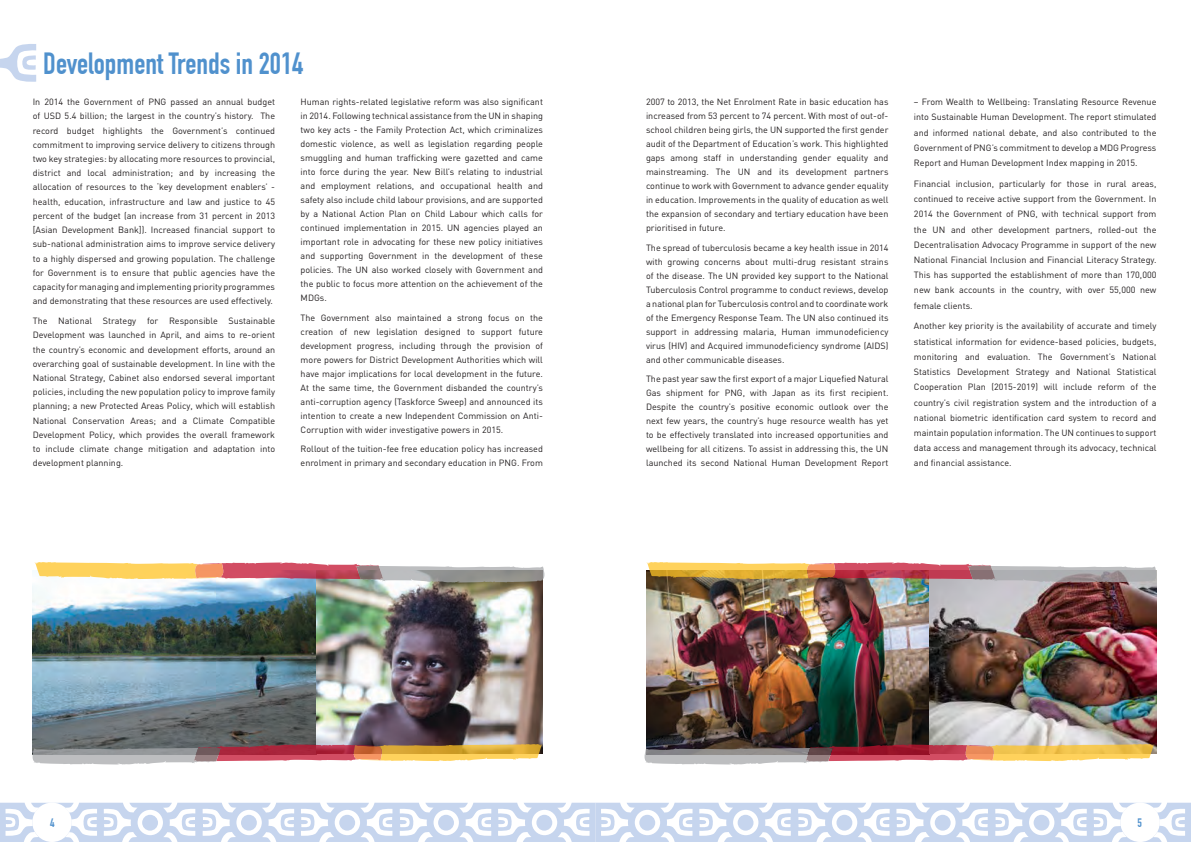
<style>
.page{position:relative;width:1191px;height:842px;background:#fff}
.page>*{position:absolute;margin:0;border:0;box-sizing:border-box;transform-origin:0 0}
.t1{font:700 30px "DIN Condensed";color:#5091cd}
.t2{font:700 12px "DIN Condensed";color:#5091cd}
.t3{font:9px/14px "DIN";color:#231f20;text-align:justify}
</style>
<div class="page">
<svg style="left:0;top:803px;width:1191px;height:39px"></svg>
<div style="left:1120px;top:802px;width:39px;height:40px;background:#fff;border-radius:50%"></div>
<div style="left:32px;top:802px;width:40px;height:40px;background:#fff;border-radius:50%"></div>
<svg style="left:0;top:44px;width:36px;height:38px"></svg>
<img style="left:646px;top:583px;width:510px;height:171px">
<img style="left:644px;top:744px;width:511px;height:21px">
<img style="left:646px;top:562px;width:511px;height:21px">
<img style="left:33px;top:570px;width:510px;height:174px">
<svg style="left:32px;top:744px;width:511px;height:21px"></svg>
<svg style="left:34px;top:562px;width:511px;height:21px"></svg>
<h1 class="t1" style="left:43px;top:46px;width:262px">Development Trends in 2014</h1>
<p class="t3" style="left:33px;top:95px;width:244px">In 2014 the Government of PNG passed an annual budget of USD 5.4 billion; the largest in the country’s history. The record budget highlights the Government’s continued commitment to improving service delivery to citizens through two key strategies: by allocating more resources to provincial, district and local administration; and by increasing the allocation of resources to the ‘key development enablers’ - health, education, infrastructure and law and justice to 45 percent of the budget (an increase from 31 percent in 2013 [Asian Development Bank]). Increased financial support to sub-national administration aims to improve service delivery to a highly dispersed and growing population. The challenge for Government is to ensure that public agencies have the capacity for managing and implementing priority programmes and demonstrating that these resources are used effectively.</p>
<p class="t3" style="left:33px;top:314px;width:244px">The National Strategy for Responsible Sustainable Development was launched in April, and aims to re-orient the country’s economic and development efforts, around an overarching goal of sustainable development. In line with the National Strategy, Cabinet also endorsed several important policies, including the new population policy to improve family planning; a new Protected Areas Policy, which will establish National Conservation Areas; and a Climate Compatible Development Policy, which provides the overall framework to include climate change mitigation and adaptation into development planning.</p>
<p class="t3" style="left:301px;top:95px;width:244px">Human rights-related legislative reform was also significant in 2014. Following technical assistance from the UN in shaping two key acts - the Family Protection Act, which criminalizes domestic violence, as well as legislation regarding people smuggling and human trafficking were gazetted and came into force during the year. New Bill’s relating to industrial and employment relations, and occupational health and safety also include child labour provisions, and are supported by a National Action Plan on Child Labour which calls for continued implementation in 2015. UN agencies played an important role in advocating for these new policy initiatives and supporting Government in the development of these policies. The UN also worked closely with Government and the public to focus more attention on the achievement of the MDGs.</p>
<p class="t3" style="left:301px;top:310px;width:244px">The Government also maintained a strong focus on the creation of new legislation designed to support future development progress, including through the provision of more powers for District Development Authorities which will have major implications for local development in the future.<br>At the same time, the Government disbanded the country’s anti-corruption agency (Taskforce Sweep) and announced its intention to create a new Independent Commission on Anti-Corruption with wider investigative powers in 2015.</p>
<p class="t3" style="left:301px;top:442px;width:244px">Rollout of the tuition-fee free education policy has increased enrolment in primary and secondary education in PNG. From</p>
<p class="t3" style="left:646px;top:95px;width:244px">2007 to 2013, the Net Enrolment Rate in basic education has increased from 53 percent to 74 percent. With most of out-of&shy;school children being girls, the UN supported the first gender audit of the Department of Education’s work. This highlighted gaps among staff in understanding gender equality and mainstreaming. The UN and its development partners continue to work with Government to advance gender equality in education. Improvements in the quality of education as well the expansion of secondary and tertiary education have been prioritised in future.</p>
<p class="t3" style="left:646px;top:240px;width:244px">The spread of tuberculosis became a key health issue in 2014 with growing concerns about multi-drug resistant strains of the disease. The UN provided key support to the National Tuberculosis Control programme to conduct reviews, develop a national plan for Tuberculosis control and to coordinate work of the Emergency Response Team. The UN also continued its support in addressing malaria, Human immunodeficiency virus (HIV) and Acquired immunodeficiency syndrome (AIDS) and other communicable diseases.</p>
<p class="t3" style="left:646px;top:372px;width:244px">The past year saw the first export of a major Liquefied Natural Gas shipment for PNG, with Japan as its first recipient.<br>Despite the country’s positive economic outlook over the next few years, the country’s huge resource wealth has yet to be effectively translated into increased opportunities and wellbeing for all citizens. To assist in addressing this, the UN launched its second National Human Development Report</p>
<p class="t3" style="left:914px;top:94px;width:244px;line-height:15.2px">– From Wealth to Wellbeing: Translating Resource Revenue into Sustainable Human Development. The report stimulated and informed national debate, and also contributed to the Government of PNG’s commitment to develop a MDG Progress Report and Human Development Index mapping in 2015.</p>
<p class="t3" style="left:914px;top:176px;width:244px;line-height:15.2px">Financial inclusion, particularly for those in rural areas, continued to receive active support from the Government. In 2014 the Government of PNG, with technical support from the UN and other development partners, rolled-out the Decentralisation Advocacy Programme in support of the new National Financial Inclusion and Financial Literacy Strategy.<br>This has supported the establishment of more than 170,000 new bank accounts in the country, with over 55,000 new female clients.</p>
<p class="t3" style="left:914px;top:318px;width:244px;line-height:15.2px">Another key priority is the availability of accurate and timely statistical information for evidence-based policies, budgets, monitoring and evaluation. The Government’s National Statistics Development Strategy and National Statistical Cooperation Plan (2015-2019) will include reform of the country’s civil registration system and the introduction of a national biometric identification card system to record and maintain population information. The UN continues to support data access and management through its advocacy, technical and financial assistance.</p>
<h2 class="t2" style="left:50px;top:815px;width:6px">4</h2>
<h2 class="t2" style="left:1137px;top:815px;width:6px">5</h2>
</div>
